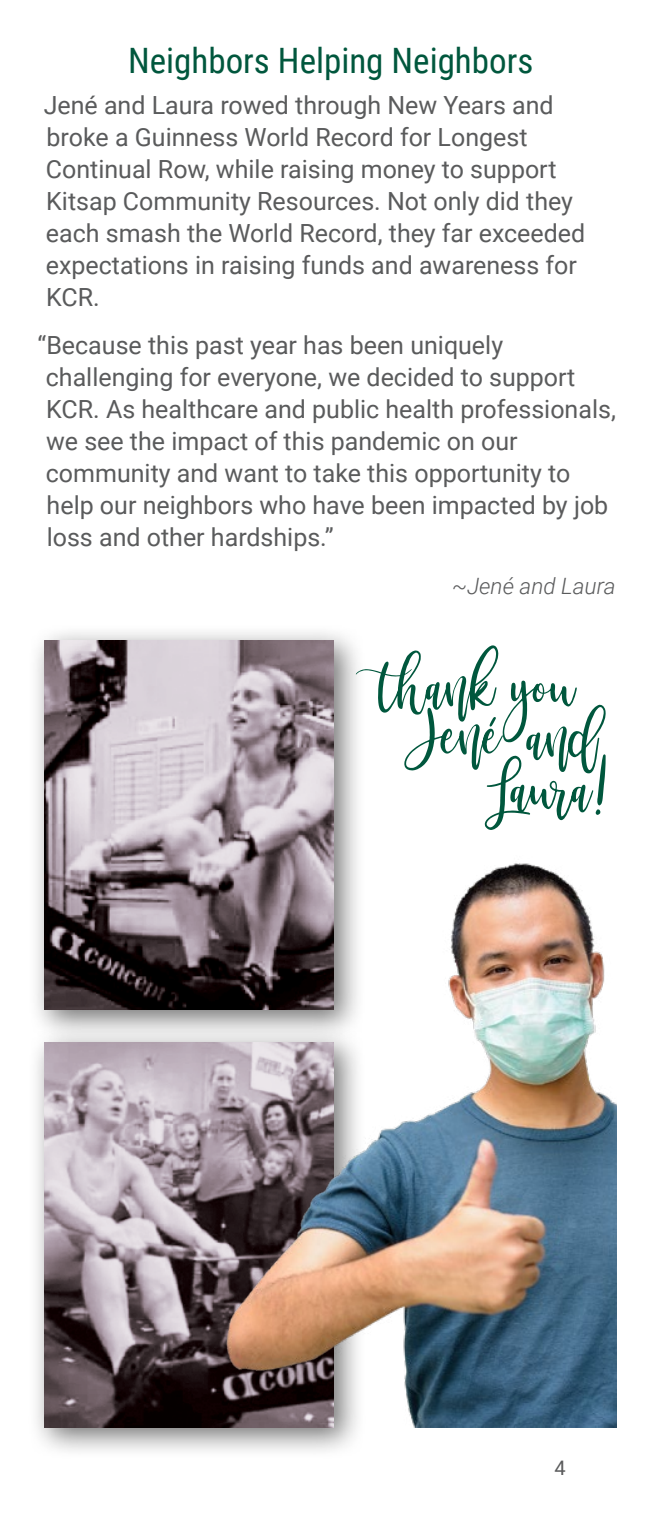
<style>
.page{position:relative;width:661px;height:1530px;background:#fff}
.page>*{position:absolute;margin:0;border:0;box-sizing:border-box;transform-origin:0 0}
.t1{font:35px "Roboto Condensed";color:#00573d}
.t2{font:25px/32px "Roboto";color:#5a5b5c}
.t3{font:italic 300 22.5px "Roboto";color:#5a5b5c}
.t4{font:20px "Roboto";color:#5a5b5c}
</style>
<div class="page">
<div style="left:28px;top:1026px;width:338px;height:434px;background:#000;opacity:.55"></div>
<img style="left:45px;top:1043px;width:158px;height:384px">
<div style="left:28px;top:624px;width:338px;height:418px;background:#000;opacity:.55"></div>
<img style="left:45px;top:640px;width:288px;height:369px">
<img style="left:203px;top:835px;width:413px;height:592px">
<svg style="left:356px;top:645px;width:250px;height:185px"></svg>
<h1 class="t1" style="left:128px;top:36px;width:406px">Neighbors Helping Neighbors</h1>
<p class="t2" style="left:44px;top:88px;width:543px">Jené and Laura rowed through New Years and broke a Guinness World Record for Longest Continual Row, while raising money to support Kitsap Community Resources. Not only did they each smash the World Record, they far exceeded expectations in raising funds and awareness for KCR.</p>
<p class="t2" style="left:46px;top:328px;width:571px;text-indent:-8px">“Because this past year has been uniquely challenging for everyone, we decided to support KCR. As healthcare and public health professionals, we see the impact of this pandemic on our community and want to take this opportunity to help our neighbors who have been impacted by job loss and other hardships.”</p>
<p class="t3" style="left:452px;top:571px;width:165px">~Jené and Laura</p>
<p class="t4" style="left:554px;top:1454px;width:13px">4</p>
</div>
